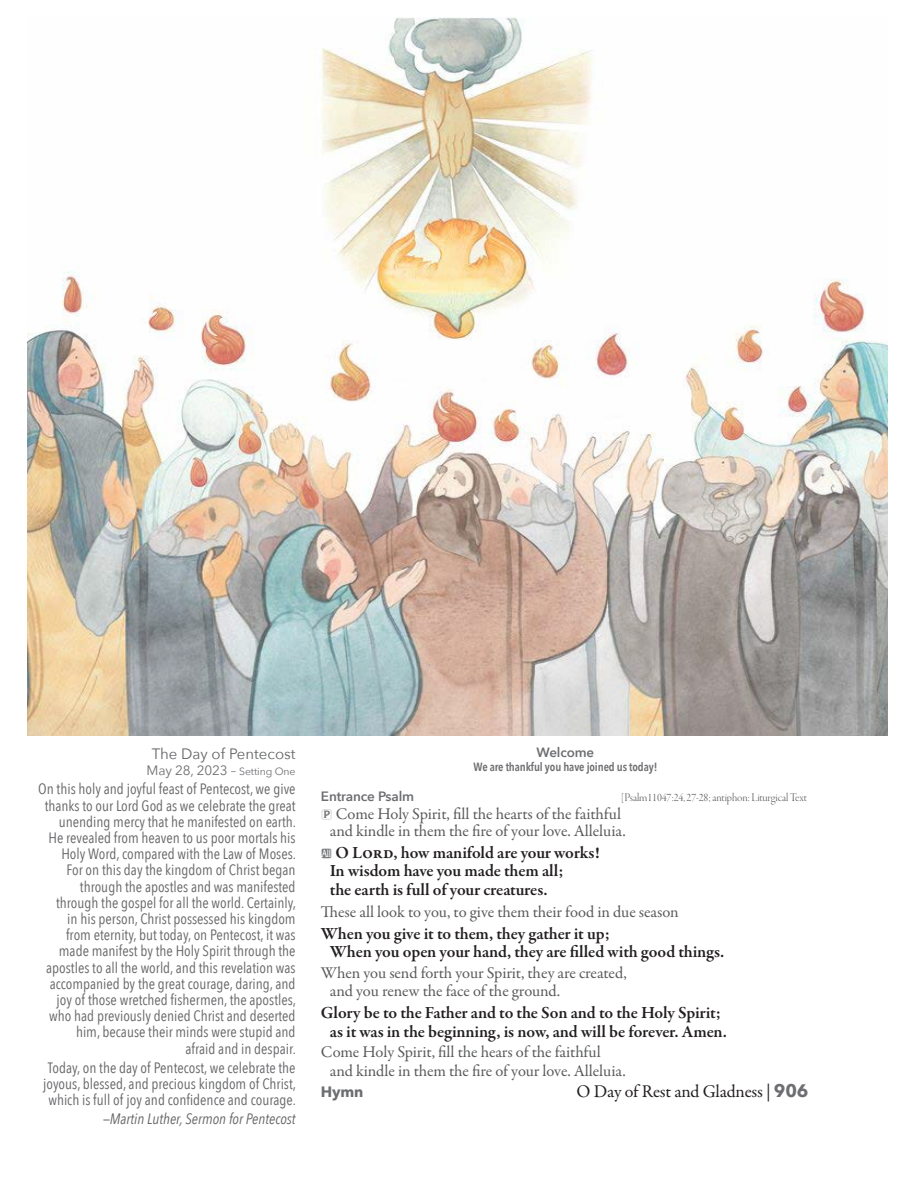
<style>
.page{position:relative;width:918px;height:1188px;background:#fff}
.page>*{position:absolute;margin:0;border:0;box-sizing:border-box;transform-origin:0 0}
.t1{font:18px "Garamond Premr Pro";letter-spacing:-.01em;color:#231f20}
.t2{font:600 17.25px/18.8px "Garamond Premr Pro";letter-spacing:-.01em;color:#231f20}
.t3{font:16.5px/18.8px "Garamond Premr Pro";letter-spacing:-.005em;color:#58595b}
.t4{font:15px/16.2px "Avenir Next Condensed";color:#636466;text-align:right}
.t5{font:italic 15px "Avenir Next Condensed";color:#636466}
.t6{font:15px "Avenir Next";color:#636466}
.t7{font:700 15px "Avenir Next";color:#6d6e71}
.t8{font:13.5px "Avenir Next";letter-spacing:-.01em;color:#6d6e71}
.t9{font:600 13.5px "Avenir Next";letter-spacing:-.01em;color:#6d6e71}
.t10{font:600 13.35px "Avenir Next";letter-spacing:-.01em;color:#6d6e71}
.t11{font:12px "Garamond Premr Pro Lt Disp";letter-spacing:-.01em;color:#58595b}
.t12{font:600 11.85px "Avenir Next Condensed";letter-spacing:-.01em;color:#6d6e71}
.s1{font-size:10.5px}
.s2{font-style:normal}
.s3{font-family:"Avenir Next";font-weight:700;color:#6d6e71}
</style>
<div class="page">
<img style="left:27px;top:17px;width:861px;height:719px">
<p class="t6" style="left:152px;top:741px;width:145px">The Day of Pentecost</p>
<p class="t8" style="left:147px;top:759px;width:151px">May 28, 2023 – <span class="s1">Setting One</span></p>
<p class="t4" style="left:38px;top:780px;width:259px">On this holy and joyful feast of Pentecost, we give thanks to our Lord God as we celebrate the great unending mercy that he manifested on earth.<br>He revealed from heaven to us poor mortals his Holy Word, compared with the Law of Moses.<br>For on this day the kingdom of Christ began through the apostles and was manifested through the gospel for all the world. Certainly,<br>in his person, Christ possessed his kingdom<br>from eternity, but today, on Pentecost, it was made manifest by the Holy Spirit through the apostles to all the world, and this revelation was accompanied by the great courage, daring, and joy of those wretched fishermen, the apostles, who had previously denied Christ and deserted him, because their minds were stupid and<br>afraid and in despair.</p>
<p class="t4" style="left:43px;top:1059px;width:255px;text-align:center">Today, on the day of Pentecost, we celebrate the joyous, blessed, and precious kingdom of Christ, which is full of joy and confidence and courage.</p>
<p class="t5" style="left:103px;top:1110px;width:194px"><span class="s2">—</span>Martin Luther, Sermon for Pentecost</p>
<p class="t10" style="left:537px;top:741px;width:59px">Welcome</p>
<p class="t12" style="left:473px;top:756px;width:185px">We are thankful you have joined us today!</p>
<p class="t9" style="left:321px;top:785px;width:95px">Entrance Psalm</p>
<p class="t11" style="left:621px;top:791px;width:187px">[Psalm11047:24, 27-28; antiphon: Liturgical Text</p>
<p class="t3" style="left:330px;top:805px;width:297px;line-height:17.2px;text-align:center">Come Holy Spirit, fill the hearts of the faithful and kindle in them the fire of your love. Alleluia.</p>
<p class="t2" style="left:330px;top:843px;width:271px;text-indent:6px">O Lord, how manifold are your works!<br>In wisdom have you made them all;<br>the earth is full of your creatures.</p>
<p class="t3" style="left:321px;top:903px;width:359px">These all look to you, to give them their food in due season</p>
<p class="t2" style="left:330px;top:924px;width:396px;text-indent:-9px">When you give it to them, they gather it up;<br>When you open your hand, they are filled with good things.</p>
<p class="t3" style="left:330px;top:963px;width:298px;text-indent:-9px">When you send forth your Spirit, they are created, and you renew the face of the ground.</p>
<p class="t2" style="left:321px;top:1004px;width:407px;text-align:center">Glory be to the Father and to the Son and to the Holy Spirit; as it was in the beginning, is now, and will be forever. Amen.</p>
<p class="t3" style="left:330px;top:1043px;width:297px;text-indent:-9px">Come Holy Spirit, fill the hears of the faithful and kindle in them the fire of your love. Alleluia.</p>
<p class="t7" style="left:321px;top:1079px;width:44px">Hymn</p>
<p class="t1" style="left:577px;top:1080px;width:233px">O Day of Rest and Gladness | <span class="s3">906</span></p>
</div>
